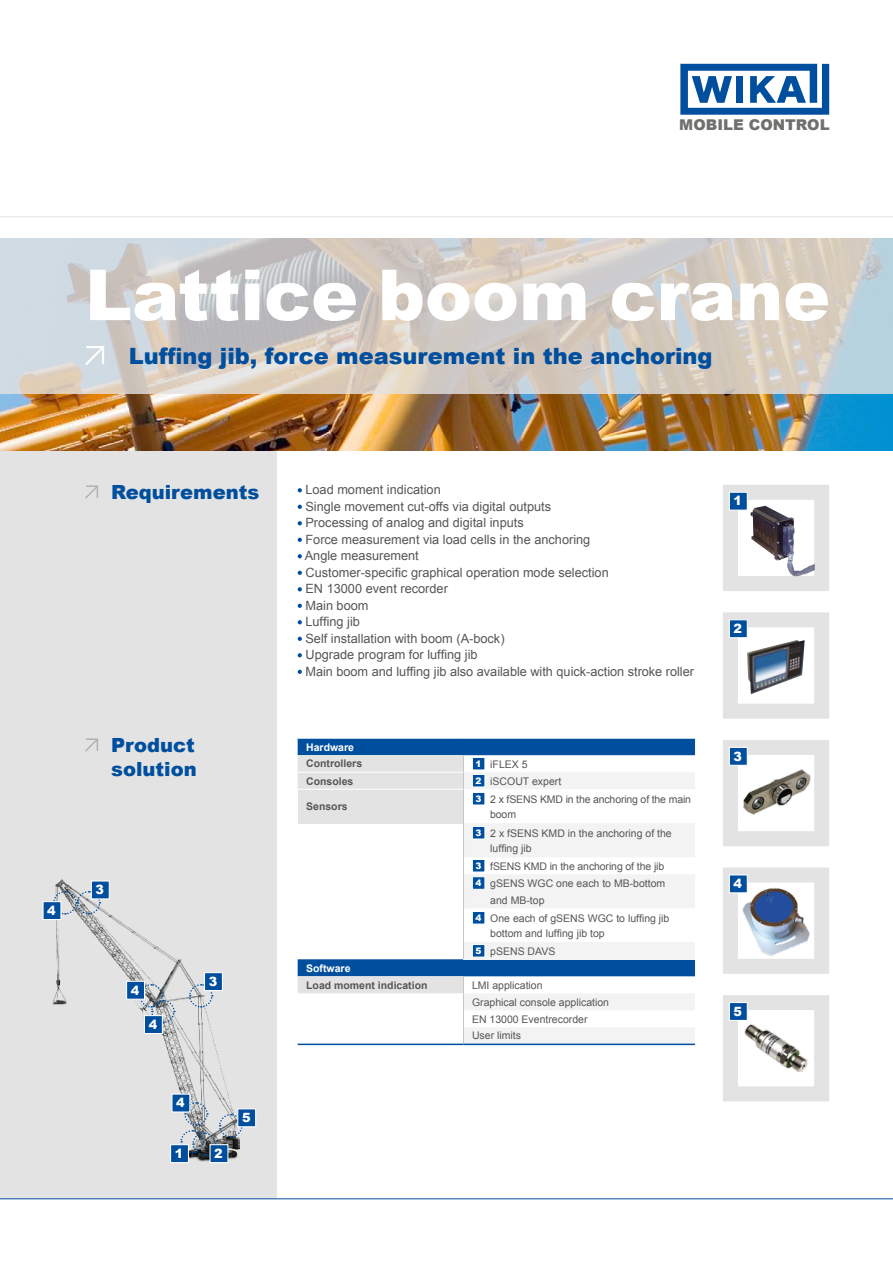
<style>
.page{position:relative;width:893px;height:1263px;background:#fff}
.page>*{position:absolute;margin:0;border:0;box-sizing:border-box;transform-origin:0 0}
.t1{font:900 70.5px "Arial";color:#fff}
.t2{font:900 22.5px "Arial";color:#004e9e}
.t3{font:900 19.5px/24px "Arial";color:#004e9e}
.t4{font:900 14.85px "Arial";color:#6f6f6e}
.t5{font:12.75px "Arial";color:#565656}
.t6{font:900 12.75px "Arial";color:#fff}
.t7{font:10.5px/15px "Arial";color:#565656}
.t8{font:700 10.5px "Arial";color:#565656}
.t9{font:700 10.5px "Arial";color:#fff}
.t10{font:900 9px "Arial";color:#fff}
</style>
<div class="page">
<div style="left:0;top:451px;width:276px;height:748px;background:#e3e3e3"></div>
<hr style="left:0;top:1198px;width:893px;height:1px;background:#004e9e">
<img style="left:0;top:393px;width:893px;height:58px">
<svg style="left:0;top:238px;width:893px;height:155px;background:#d0ccc7"></svg>
<svg style="left:85px;top:346px;width:19px;height:19px"></svg>
<hr style="left:0;top:216px;width:893px;height:1px;background:#e3e3e3">
<img style="left:42px;top:879px;width:195px;height:284px">
<svg style="left:52px;top:890px;width:49px;height:25px"></svg>
<svg style="left:138px;top:983px;width:38px;height:41px"></svg>
<svg style="left:188px;top:983px;width:25px;height:25px"></svg>
<svg style="left:180px;top:1101px;width:63px;height:56px"></svg>
<div style="left:43px;top:901px;width:18px;height:19px;background:#004e9e;border:1px solid #fff"></div>
<div style="left:126px;top:981px;width:19px;height:19px;background:#004e9e;border:1px solid #fff"></div>
<div style="left:144px;top:1015px;width:19px;height:19px;background:#004e9e;border:1px solid #fff"></div>
<div style="left:91px;top:880px;width:19px;height:19px;background:#004e9e;border:1px solid #fff"></div>
<div style="left:204px;top:972px;width:19px;height:19px;background:#004e9e;border:1px solid #fff"></div>
<div style="left:171px;top:1093px;width:19px;height:19px;background:#004e9e;border:1px solid #fff"></div>
<div style="left:170px;top:1144px;width:19px;height:19px;background:#004e9e;border:1px solid #fff"></div>
<div style="left:209px;top:1144px;width:19px;height:19px;background:#004e9e;border:1px solid #fff"></div>
<div style="left:237px;top:1108px;width:19px;height:19px;background:#004e9e;border:1px solid #fff"></div>
<svg style="left:85px;top:738px;width:13px;height:14px"></svg>
<svg style="left:85px;top:485px;width:13px;height:14px"></svg>
<svg style="left:298px;top:488px;width:4px;height:4px"></svg>
<svg style="left:298px;top:505px;width:4px;height:4px"></svg>
<svg style="left:298px;top:521px;width:4px;height:4px"></svg>
<svg style="left:298px;top:538px;width:4px;height:4px"></svg>
<svg style="left:298px;top:554px;width:4px;height:4px"></svg>
<svg style="left:298px;top:571px;width:4px;height:4px"></svg>
<svg style="left:298px;top:587px;width:4px;height:4px"></svg>
<svg style="left:298px;top:604px;width:4px;height:4px"></svg>
<svg style="left:298px;top:620px;width:4px;height:4px"></svg>
<svg style="left:298px;top:637px;width:4px;height:4px"></svg>
<svg style="left:298px;top:653px;width:4px;height:4px"></svg>
<svg style="left:298px;top:670px;width:4px;height:4px"></svg>
<div style="left:298px;top:739px;width:397px;height:17px;background:#004e9e"></div>
<svg style="left:464px;top:772px;width:231px;height:271px;fill:#f4f3f4"></svg>
<div style="left:463px;top:942px;width:232px;height:17px;background:#f4f3f4"></div>
<svg style="left:298px;top:755px;width:166px;height:288px"></svg>
<hr style="left:298px;top:772px;width:165px;height:1px;background:#fff">
<hr style="left:298px;top:789px;width:165px;height:1px;background:#fff">
<hr style="left:298px;top:1043px;width:165px;height:2px;background:#004e9e">
<hr style="left:463px;top:1043px;width:232px;height:2px;background:#004e9e">
<div style="left:472px;top:757px;width:13px;height:13px;background:#004e9e;border:1px solid #fff"></div>
<div style="left:472px;top:774px;width:13px;height:13px;background:#004e9e;border:1px solid #fff"></div>
<div style="left:472px;top:792px;width:13px;height:13px;background:#004e9e;border:1px solid #fff"></div>
<div style="left:472px;top:826px;width:13px;height:13px;background:#004e9e;border:1px solid #fff"></div>
<div style="left:472px;top:859px;width:13px;height:13px;background:#004e9e;border:1px solid #fff"></div>
<div style="left:472px;top:876px;width:13px;height:14px;background:#004e9e;border:1px solid #fff"></div>
<div style="left:472px;top:911px;width:13px;height:13px;background:#004e9e;border:1px solid #fff"></div>
<div style="left:472px;top:944px;width:13px;height:13px;background:#004e9e;border:1px solid #fff"></div>
<img style="left:742px;top:888px;width:68px;height:68px">
<img style="left:743px;top:769px;width:68px;height:46px">
<img style="left:744px;top:1024px;width:65px;height:48px">
<div style="left:723px;top:485px;width:106px;height:106px;border:15px solid #e3e3e3"></div>
<div style="left:723px;top:612px;width:106px;height:107px;border:15px solid #e3e3e3"></div>
<div style="left:723px;top:740px;width:106px;height:106px;border:15px solid #e3e3e3"></div>
<div style="left:723px;top:867px;width:106px;height:107px;border:15px solid #e3e3e3"></div>
<div style="left:723px;top:995px;width:106px;height:106px;border:15px solid #e3e3e3"></div>
<div style="left:729px;top:492px;width:19px;height:19px;background:#004e9e;border:1px solid #fff"></div>
<div style="left:729px;top:619px;width:19px;height:19px;background:#004e9e;border:1px solid #fff"></div>
<div style="left:729px;top:747px;width:19px;height:19px;background:#004e9e;border:1px solid #fff"></div>
<div style="left:729px;top:874px;width:19px;height:19px;background:#004e9e;border:1px solid #fff"></div>
<div style="left:729px;top:1002px;width:19px;height:19px;background:#004e9e;border:1px solid #fff"></div>
<img style="left:747px;top:640px;width:58px;height:54px">
<img style="left:750px;top:506px;width:65px;height:70px">
<svg style="left:680px;top:64px;width:149px;height:51px"></svg>
<p class="t4" style="left:679px;top:114px;width:152px">MOBILE CONTROL</p>
<p class="t1" style="left:85px;top:244px;width:747px">Lattice boom crane</p>
<p class="t2" style="left:129px;top:340px;width:585px">Luffing jib, force measurement in the anchoring</p>
<p class="t6" style="left:47px;top:901px;width:10px">4</p>
<p class="t3" style="left:111px;top:479px;width:150px">Requirements</p>
<p class="t5" style="left:305px;top:481px;width:137px">Load moment indication</p>
<p class="t5" style="left:305px;top:498px;width:247px">Single movement cut-offs via digital outputs</p>
<p class="t5" style="left:305px;top:514px;width:220px">Processing of analog and digital inputs</p>
<p class="t5" style="left:305px;top:531px;width:286px">Force measurement via load cells in the anchoring</p>
<p class="t5" style="left:305px;top:547px;width:116px">Angle measurement</p>
<p class="t5" style="left:305px;top:564px;width:305px">Customer-specific graphical operation mode selection</p>
<p class="t5" style="left:305px;top:580px;width:144px">EN 13000 event recorder</p>
<p class="t5" style="left:305px;top:597px;width:65px">Main boom</p>
<p class="t5" style="left:305px;top:613px;width:56px">Luffing jib</p>
<p class="t5" style="left:305px;top:630px;width:201px">Self installation with boom (A-bock)</p>
<p class="t5" style="left:305px;top:646px;width:174px">Upgrade program for luffing jib</p>
<p class="t5" style="left:305px;top:663px;width:390px">Main boom and luffing jib also available with quick-action stroke roller</p>
<p class="t3" style="left:111px;top:732px;width:87px">Product solution</p>
<p class="t6" style="left:96px;top:880px;width:10px">3</p>
<p class="t6" style="left:131px;top:981px;width:10px">4</p>
<p class="t6" style="left:149px;top:1015px;width:10px">4</p>
<p class="t6" style="left:209px;top:972px;width:10px">3</p>
<p class="t6" style="left:176px;top:1093px;width:10px">4</p>
<p class="t6" style="left:175px;top:1144px;width:10px">1</p>
<p class="t6" style="left:214px;top:1144px;width:10px">2</p>
<p class="t6" style="left:242px;top:1108px;width:10px">5</p>
<p class="t9" style="left:306px;top:740px;width:49px">Hardware</p>
<p class="t8" style="left:306px;top:757px;width:58px">Controllers</p>
<p class="t10" style="left:475px;top:757px;width:7px">1</p>
<p class="t7" style="left:490px;top:757px;width:39px">iFLEX 5</p>
<p class="t8" style="left:306px;top:774px;width:49px">Consoles</p>
<p class="t10" style="left:475px;top:774px;width:7px">2</p>
<p class="t7" style="left:490px;top:774px;width:72px">iSCOUT expert</p>
<p class="t8" style="left:306px;top:800px;width:43px">Sensors</p>
<p class="t10" style="left:475px;top:792px;width:7px">3</p>
<p class="t7" style="left:490px;top:792px;width:202px">2 x fSENS KMD in the anchoring of the main boom</p>
<p class="t10" style="left:475px;top:826px;width:7px">3</p>
<p class="t7" style="left:490px;top:826px;width:183px">2 x fSENS KMD in the anchoring of the luffing jib</p>
<p class="t10" style="left:475px;top:859px;width:7px">3</p>
<p class="t7" style="left:490px;top:859px;width:176px">fSENS KMD in the anchoring of the jib</p>
<p class="t10" style="left:475px;top:876px;width:7px">4</p>
<p class="t7" style="left:490px;top:875px;width:177px;line-height:16.5px">gSENS WGC one each to MB-bottom and MB-top</p>
<p class="t10" style="left:475px;top:911px;width:7px">4</p>
<p class="t7" style="left:490px;top:911px;width:181px">One each of gSENS WGC to luffing jib bottom and luffing jib top</p>
<p class="t10" style="left:475px;top:944px;width:7px">5</p>
<p class="t7" style="left:490px;top:944px;width:67px">pSENS DAVS</p>
<p class="t9" style="left:306px;top:961px;width:46px">Software</p>
<p class="t8" style="left:306px;top:978px;width:123px">Load moment indication</p>
<p class="t7" style="left:472px;top:977px;width:72px">LMI application</p>
<p class="t7" style="left:472px;top:994px;width:139px">Graphical console application</p>
<p class="t7" style="left:472px;top:1011px;width:117px">EN 13000 Eventrecorder</p>
<p class="t7" style="left:472px;top:1028px;width:50px">User limits</p>
<p class="t6" style="left:734px;top:492px;width:10px">1</p>
<p class="t6" style="left:734px;top:619px;width:10px">2</p>
<p class="t6" style="left:734px;top:747px;width:10px">3</p>
<p class="t6" style="left:734px;top:874px;width:10px">4</p>
<p class="t6" style="left:734px;top:1002px;width:10px">5</p>
</div>
